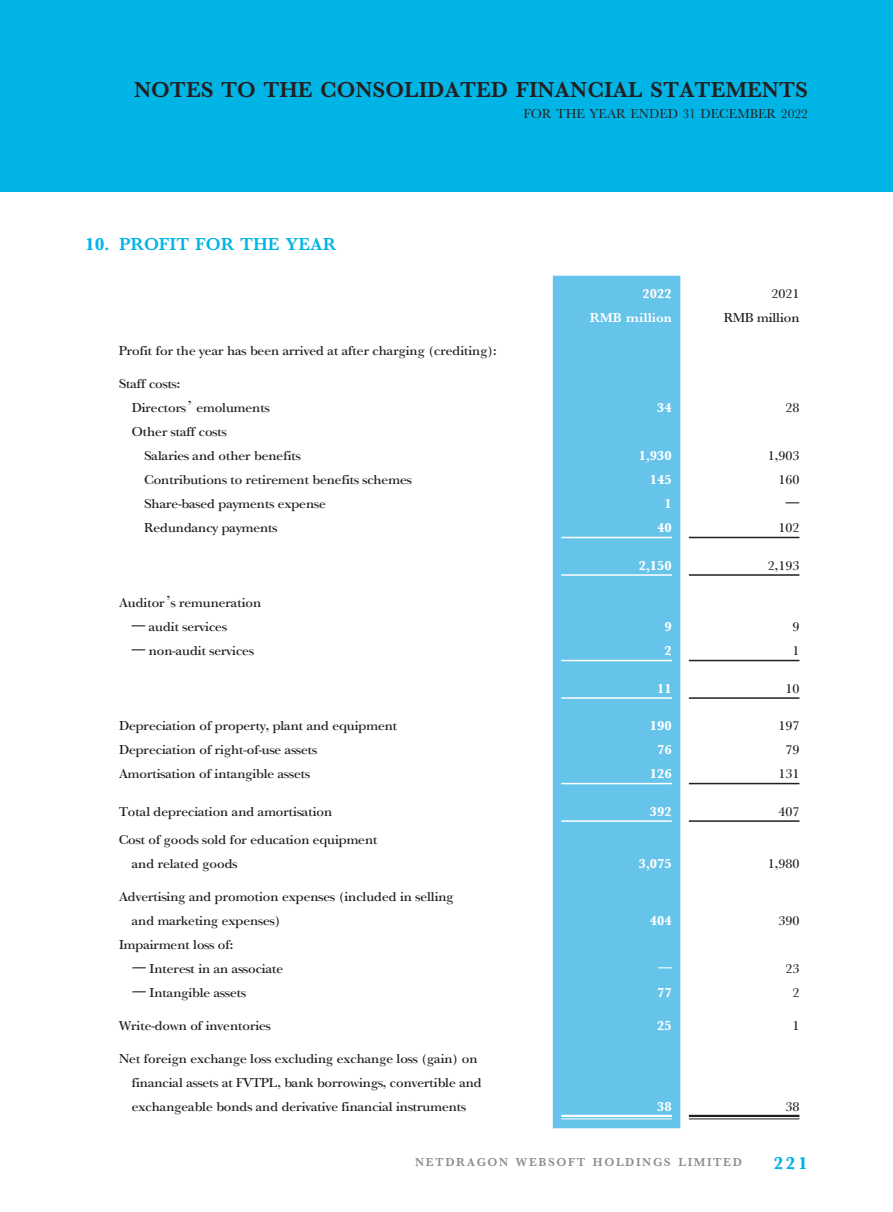
<style>
.page{position:relative;width:893px;height:1212px;background:#fff}
.page>*{position:absolute;margin:0;border:0;box-sizing:border-box;transform-origin:0 0}
.t1{font:700 22.5px "M Sung HK";color:#231f20}
.t2{font:700 18px "M Sung HK";color:#00b5e6}
.t3{font:500 13.5px/24px "M Sung HK";color:#231f20}
.t4{font:700 13.5px "M Sung HK";color:#fff}
.t5{font:300 13.5px "M Sung HK";color:#231f20}
.t6{font:700 12px "M Sung HK";letter-spacing:.135em;color:#8a8c8f}
</style>
<div class="page">
<div style="left:0;top:0;width:893px;height:191px;background:#00b5e6"></div>
<div style="left:553px;top:276px;width:127px;height:852px;background:#66c4eb"></div>
<hr style="left:561px;top:537px;width:111px;height:1px;background:#fff">
<hr style="left:689px;top:537px;width:110px;height:1px;background:#231f20">
<hr style="left:561px;top:574px;width:111px;height:2px;background:#fff">
<hr style="left:689px;top:574px;width:110px;height:2px;background:#231f20">
<hr style="left:561px;top:660px;width:111px;height:1px;background:#fff">
<hr style="left:689px;top:660px;width:110px;height:1px;background:#231f20">
<hr style="left:561px;top:697px;width:111px;height:2px;background:#fff">
<hr style="left:689px;top:697px;width:110px;height:2px;background:#231f20">
<hr style="left:561px;top:783px;width:111px;height:1px;background:#fff">
<hr style="left:689px;top:783px;width:110px;height:1px;background:#231f20">
<hr style="left:561px;top:820px;width:111px;height:2px;background:#fff">
<hr style="left:689px;top:820px;width:110px;height:2px;background:#231f20">
<hr style="left:561px;top:1115px;width:111px;height:2px;background:#fff">
<hr style="left:561px;top:1118px;width:111px;height:1px;background:#fff">
<hr style="left:689px;top:1115px;width:110px;height:2px;background:#231f20">
<hr style="left:689px;top:1118px;width:110px;height:1px;background:#231f20">
<h1 class="t1" style="left:134px;top:77px;width:675px">NOTES TO THE CONSOLIDATED FINANCIAL STATEMENTS</h1>
<p class="t5" style="left:523px;top:103px;width:286px">FOR THE YEAR ENDED 31 DECEMBER 2022</p>
<h2 class="t2" style="left:85px;top:234px;width:252px">10. PROFIT FOR THE YEAR</h2>
<p class="t3" style="left:119px;top:337px;width:379px">Profit for the year has been arrived at after charging (crediting):</p>
<p class="t3" style="left:132px;top:370px;width:139px;text-indent:-13px">Staff costs:<br>Directors’emoluments</p>
<p class="t3" style="left:145px;top:418px;width:158px;text-indent:-13px">Other staff costs<br>Salaries and other benefits</p>
<p class="t4" style="left:642px;top:286px;width:31px">2022</p>
<p class="t3" style="left:771px;top:280px;width:30px">2021</p>
<p class="t4" style="left:590px;top:310px;width:83px">RMB million</p>
<p class="t3" style="left:724px;top:304px;width:77px">RMB million</p>
<p class="t4" style="left:657px;top:400px;width:16px">34</p>
<p class="t3" style="left:785px;top:394px;width:16px">28</p>
<p class="t4" style="left:639px;top:448px;width:35px">1,930</p>
<p class="t3" style="left:768px;top:442px;width:33px">1,903</p>
<p class="t3" style="left:145px;top:466px;width:269px">Contributions to retirement benefits schemes</p>
<p class="t4" style="left:650px;top:472px;width:24px">145</p>
<p class="t3" style="left:778px;top:466px;width:23px">160</p>
<p class="t3" style="left:145px;top:490px;width:183px">Share-based payments expense</p>
<p class="t4" style="left:664px;top:496px;width:9px">1</p>
<p class="t3" style="left:786px;top:490px;width:15px">–</p>
<p class="t3" style="left:145px;top:514px;width:134px">Redundancy payments</p>
<p class="t4" style="left:657px;top:520px;width:16px">40</p>
<p class="t3" style="left:778px;top:514px;width:23px">102</p>
<p class="t4" style="left:639px;top:558px;width:35px">2,150</p>
<p class="t3" style="left:768px;top:552px;width:33px">2,193</p>
<p class="t3" style="left:119px;top:589px;width:144px">Auditor’s remuneration</p>
<p class="t3" style="left:132px;top:613px;width:97px">– audit services</p>
<p class="t4" style="left:664px;top:619px;width:9px">9</p>
<p class="t3" style="left:792px;top:613px;width:9px">9</p>
<p class="t3" style="left:132px;top:637px;width:124px">– non-audit services</p>
<p class="t4" style="left:664px;top:643px;width:9px">2</p>
<p class="t3" style="left:792px;top:637px;width:9px">1</p>
<p class="t4" style="left:657px;top:681px;width:16px">11</p>
<p class="t3" style="left:785px;top:675px;width:16px">10</p>
<p class="t3" style="left:119px;top:712px;width:280px">Depreciation of property, plant and equipment</p>
<p class="t4" style="left:650px;top:718px;width:24px">190</p>
<p class="t3" style="left:778px;top:712px;width:23px">197</p>
<p class="t3" style="left:119px;top:736px;width:199px">Depreciation of right-of-use assets</p>
<p class="t4" style="left:657px;top:742px;width:16px">76</p>
<p class="t3" style="left:785px;top:736px;width:16px">79</p>
<p class="t3" style="left:119px;top:760px;width:192px">Amortisation of intangible assets</p>
<p class="t4" style="left:650px;top:766px;width:24px">126</p>
<p class="t3" style="left:778px;top:760px;width:23px">131</p>
<p class="t3" style="left:119px;top:798px;width:215px">Total depreciation and amortisation</p>
<p class="t4" style="left:650px;top:804px;width:24px">392</p>
<p class="t3" style="left:778px;top:798px;width:23px">407</p>
<p class="t3" style="left:132px;top:826px;width:247px;text-indent:-13px">Cost of goods sold for education equipment and related goods</p>
<p class="t4" style="left:639px;top:856px;width:35px">3,075</p>
<p class="t3" style="left:768px;top:850px;width:33px">1,980</p>
<p class="t3" style="left:132px;top:883px;width:323px;text-indent:-13px">Advertising and promotion expenses (included in selling and marketing expenses)</p>
<p class="t4" style="left:650px;top:913px;width:24px">404</p>
<p class="t3" style="left:778px;top:907px;width:23px">390</p>
<p class="t3" style="left:119px;top:931px;width:116px">Impairment loss of:</p>
<p class="t3" style="left:133px;top:955px;width:152px">– Interest in an associate</p>
<p class="t4" style="left:658px;top:961px;width:15px">–</p>
<p class="t3" style="left:785px;top:955px;width:16px">23</p>
<p class="t3" style="left:133px;top:979px;width:115px">– Intangible assets</p>
<p class="t4" style="left:657px;top:985px;width:16px">77</p>
<p class="t3" style="left:792px;top:979px;width:9px">2</p>
<p class="t3" style="left:119px;top:1012px;width:153px">Write-down of inventories</p>
<p class="t4" style="left:657px;top:1018px;width:16px">25</p>
<p class="t3" style="left:792px;top:1012px;width:9px">1</p>
<p class="t3" style="left:132px;top:1045px;width:351px;text-indent:-13px">Net foreign exchange loss excluding exchange loss (gain) on financial assets at FVTPL, bank borrowings, convertible and exchangeable bonds and derivative financial instruments</p>
<p class="t4" style="left:657px;top:1099px;width:16px">38</p>
<p class="t3" style="left:785px;top:1093px;width:16px">38</p>
<p class="t6" style="left:415px;top:1155px;width:328px">NETDRAGON WEBSOFT HOLDINGS LIMITED</p>
<h2 class="t2" style="left:774px;top:1153px;width:36px">221</h2>
</div>
